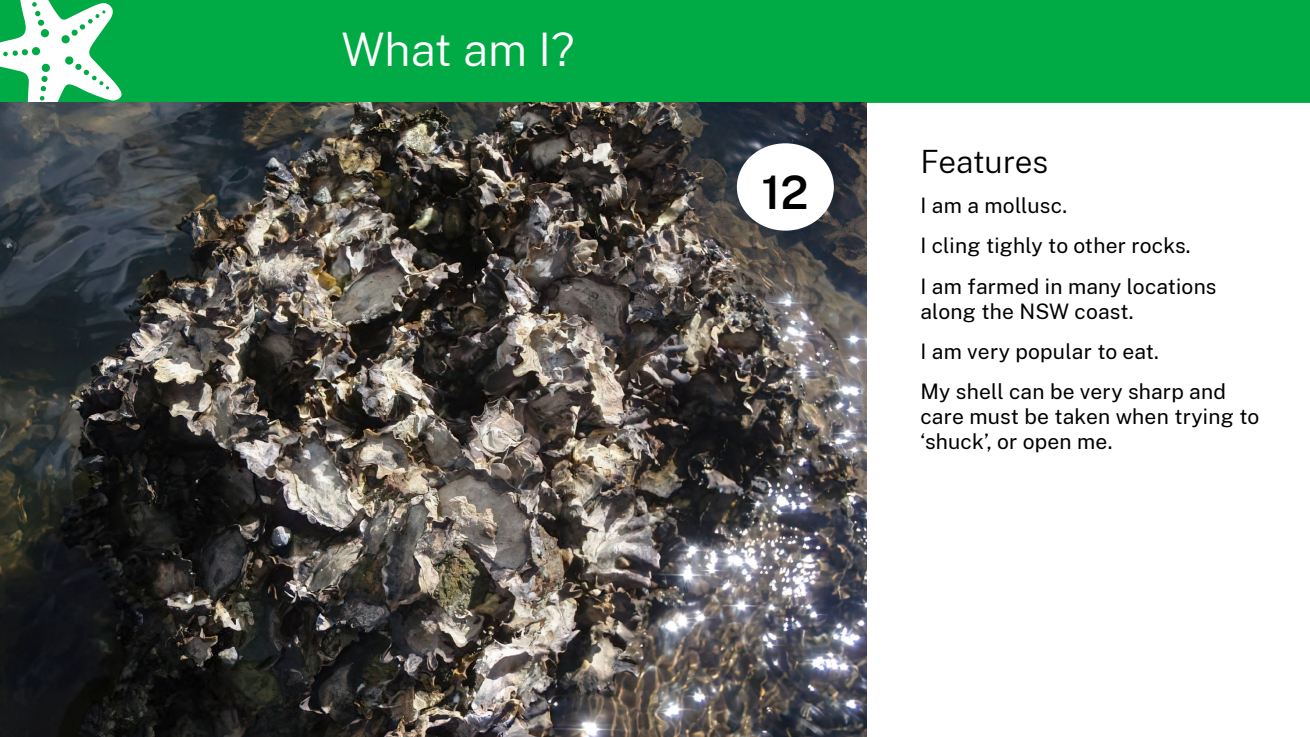
<style>
.page{position:relative;width:1310px;height:737px;background:#fff}
.page>*{position:absolute;margin:0;border:0;box-sizing:border-box;transform-origin:0 0}
.t1{font:300 45.5px "Public Sans";color:#fff}
.MEA-Title{font:600 45.5px "Public Sans";color:#000}
.MEA-Heading{font:300 31.5px "Public Sans";letter-spacing:-.005em;color:#000}
.Body_copy{font:21px/25.2px "Public Sans";letter-spacing:.01em;color:#000}
</style>
<div class="page">
<div style="left:0;top:0;width:1310px;height:103px;background:#00aa45"></div>
<img style="left:0;top:103px;width:866px;height:634px">
<div style="left:737px;top:143px;width:97px;height:88px;background:#fff;border-radius:50%"></div>
<h1 class="t1" style="left:341px;top:18px;width:235px">What am I?</h1>
<p class="MEA-Title" style="left:761px;top:159px;width:49px">12</p>
<p class="MEA-Heading" style="left:920px;top:140px;width:129px">Features</p>
<p class="Body_copy" style="left:920px;top:192px;width:148px">I am a mollusc.</p>
<p class="Body_copy" style="left:920px;top:232px;width:272px">I cling tighly to other rocks.</p>
<p class="Body_copy" style="left:920px;top:272px;width:298px">I am farmed in many locations along the NSW coast.</p>
<p class="Body_copy" style="left:920px;top:337px;width:240px">I am very popular to eat.</p>
<p class="Body_copy" style="left:920px;top:378px;width:340px">My shell can be very sharp and care must be taken when trying to ‘shuck’, or open me.</p>
</div>
